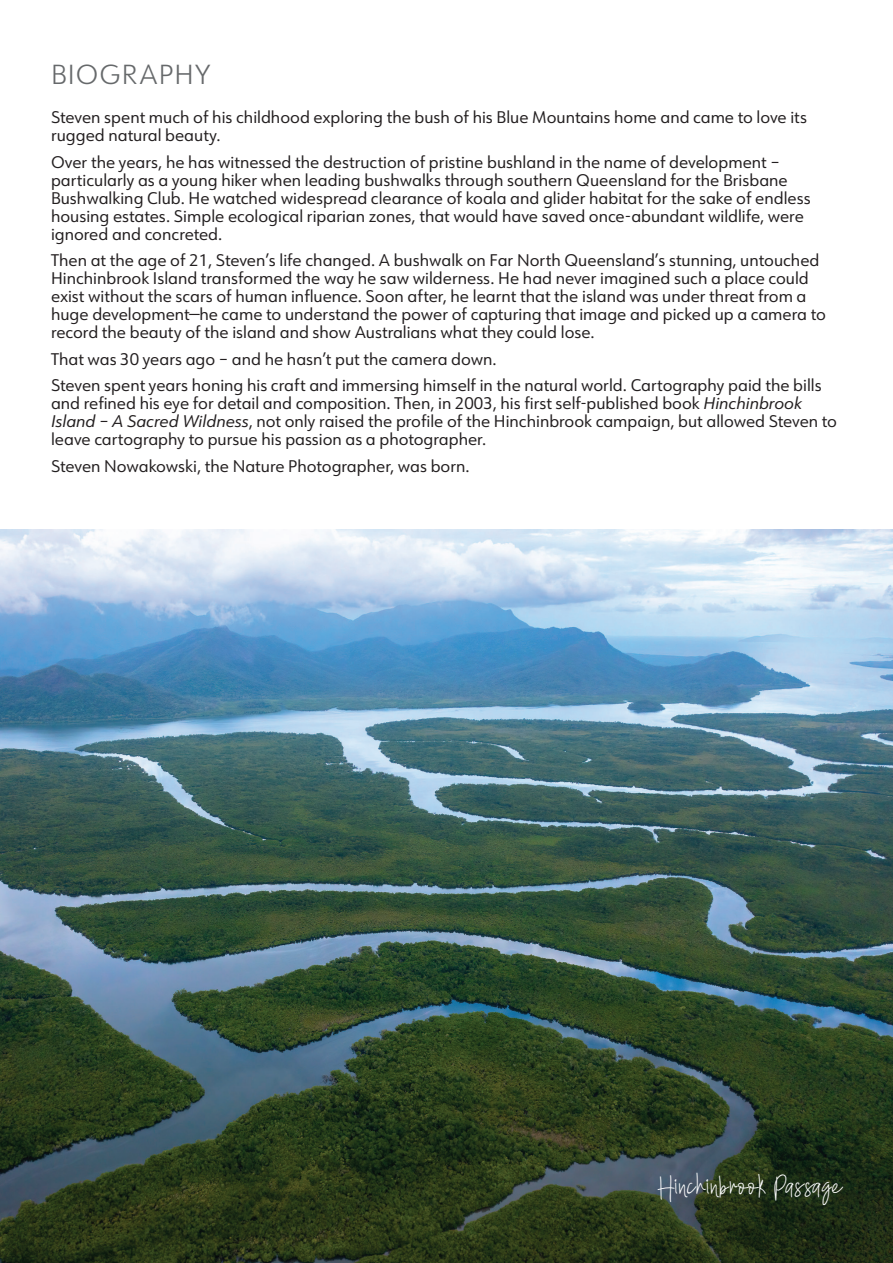
<style>
.page{position:relative;width:893px;height:1263px;background:#fff}
.page>*{position:absolute;margin:0;border:0;box-sizing:border-box;transform-origin:0 0}
.t1{font:30px "Green Suligar Script";letter-spacing:.04em;color:#fff}
.t2{font:300 27px "URW Form";letter-spacing:.04em;color:#66696b}
.t3{font:16.5px/18px "URW Form";color:#231f20}
.s1{font-style:italic}
</style>
<div class="page">
<img style="left:0;top:530px;width:893px;height:733px">
<h2 class="t2" style="left:51px;top:57px;width:161px">BIOGRAPHY</h2>
<p class="t3" style="left:51px;top:108px;width:758px">Steven spent much of his childhood exploring the bush of his Blue Mountains home and came to love its rugged natural beauty.</p>
<p class="t3" style="left:51px;top:152px;width:761px">Over the years, he has witnessed the destruction of pristine bushland in the name of development – particularly as a young hiker when leading bushwalks through southern Queensland for the Brisbane Bushwalking Club. He watched widespread clearance of koala and glider habitat for the sake of endless housing estates. Simple ecological riparian zones, that would have saved once-abundant wildlife, were ignored and concreted.</p>
<p class="t3" style="left:51px;top:251px;width:776px">Then at the age of 21, Steven’s life changed. A bushwalk on Far North Queensland’s stunning, untouched Hinchinbrook Island transformed the way he saw wilderness. He had never imagined such a place could exist without the scars of human influence. Soon after, he learnt that the island was under threat from a huge development—he came to understand the power of capturing that image and picked up a camera to record the beauty of the island and show Australians what they could lose.</p>
<p class="t3" style="left:51px;top:345px;width:772px;line-height:26.5px">That was 30 years ago – and he hasn’t put the camera down.<br>Steven spent years honing his craft and immersing himself in the natural world. Cartography paid the bills</p>
<p class="t3" style="left:51px;top:394px;width:788px">and refined his eye for detail and composition. Then, in 2003, his first self-published book <span class="s1">Hinchinbrook<br>Island – A Sacred Wildness</span>, not only raised the profile of the Hinchinbrook campaign, but allowed Steven to leave cartography to pursue his passion as a photographer.</p>
<p class="t3" style="left:51px;top:456px;width:420px">Steven Nowakowski, the Nature Photographer, was born.</p>
<h1 class="t1" style="left:658px;top:1168px;width:186px">Hinchinbrook Passage</h1>
</div>
